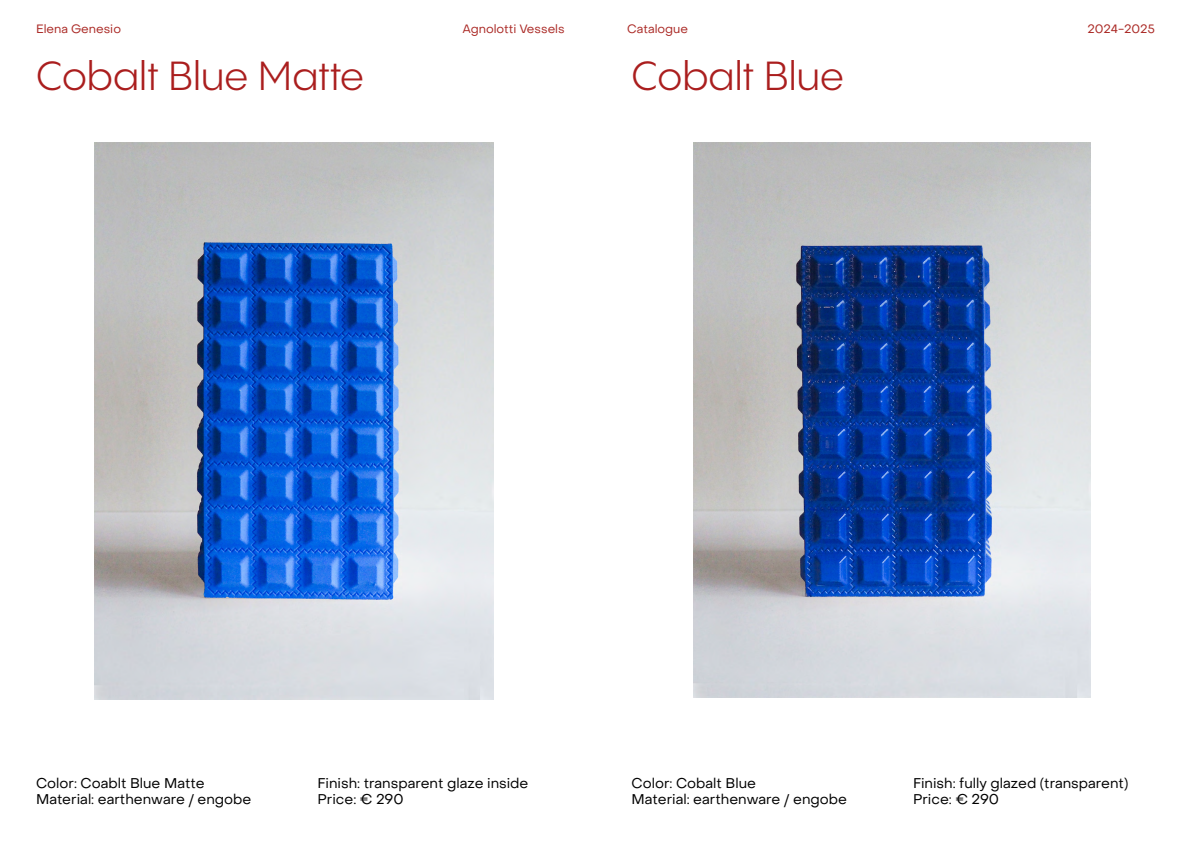
<style>
.page{position:relative;width:1191px;height:842px;background:#fff}
.page>*{position:absolute;margin:0;border:0;box-sizing:border-box;transform-origin:0 0}
.t1{font:40px "PP Pangram Sans";color:#aa1e1e}
.t2{font:14px/16px "Object Sans";color:#000}
.t3{font:12px "Object Sans";color:#aa2925}
</style>
<div class="page">
<img style="left:693px;top:142px;width:397px;height:555px">
<img style="left:95px;top:142px;width:398px;height:558px">
<p class="t3" style="left:36px;top:21px;width:87px">Elena Genesio</p>
<p class="t3" style="left:462px;top:21px;width:104px">Agnolotti Vessels</p>
<p class="t3" style="left:627px;top:21px;width:63px">Catalogue</p>
<p class="t3" style="left:1087px;top:21px;width:69px">2024-2025</p>
<h1 class="t1" style="left:36px;top:51px;width:330px">Cobalt Blue Matte</h1>
<h1 class="t1" style="left:631px;top:51px;width:214px">Cobalt Blue</h1>
<p class="t2" style="left:36px;top:775px;width:217px">Color: Coablt Blue Matte<br>Material: earthenware / engobe</p>
<p class="t2" style="left:317px;top:775px;width:212px">Finish: transparent glaze inside<br>Price: € 290</p>
<p class="t2" style="left:631px;top:775px;width:217px">Color: Cobalt Blue<br>Material: earthenware / engobe</p>
<p class="t2" style="left:913px;top:775px;width:217px">Finish: fully glazed (transparent)<br>Price: € 290</p>
</div>
